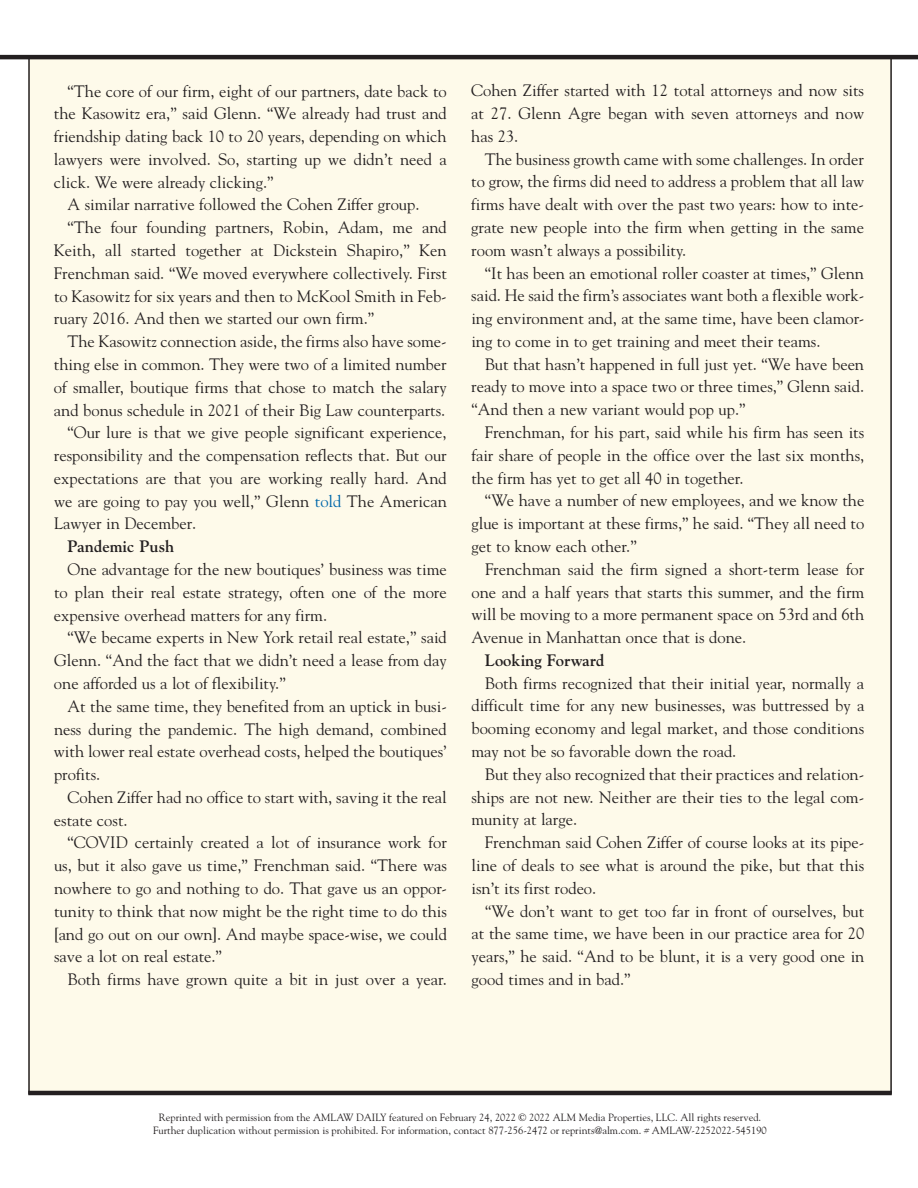
<style>
.page{position:relative;width:918px;height:1188px;background:#fff}
.page>*{position:absolute;margin:0;border:0;box-sizing:border-box;transform-origin:0 0}
.t1{font:16.5px/22.8px "Goudy Std";color:#231f20;text-align:justify}
.t2{font:700 16.5px "Goudy Std";color:#231f20}
.t3{font:10.5px/13.5px "Goudy Std";color:#231f20}
.s1{color:#0067aa}
</style>
<div class="page">
<div style="left:28px;top:59px;width:864px;height:1033px;background:#fefaea"></div>
<hr style="left:28px;top:57px;width:2px;height:1037px;background:#231f20">
<hr style="left:890px;top:58px;width:2px;height:1036px;background:#231f20">
<hr style="left:0;top:55px;width:918px;height:4px;background:#231f20">
<hr style="left:28px;top:1091px;width:864px;height:4px;background:#231f20">
<p class="t1" style="left:68px;top:79px;width:381px">“The core of our firm, eight of our partners, date back to</p>
<p class="t1" style="left:54px;top:102px;width:394px">the Kasowitz era,” said Glenn. “We already had trust and</p>
<p class="t1" style="left:54px;top:125px;width:394px">friendship dating back 10 to 20 years, depending on which</p>
<p class="t1" style="left:54px;top:148px;width:394px">lawyers were involved. So, starting up we didn’t need a</p>
<p class="t1" style="left:54px;top:170px;width:221px">click. We were already clicking.”</p>
<p class="t1" style="left:67px;top:193px;width:354px">A similar narrative followed the Cohen Ziffer group.</p>
<p class="t1" style="left:67px;top:216px;width:381px">“The four founding partners, Robin, Adam, me and</p>
<p class="t1" style="left:54px;top:239px;width:394px">Keith, all started together at Dickstein Shapiro,” Ken</p>
<p class="t1" style="left:54px;top:262px;width:394px">Frenchman said. “We moved everywhere collectively. First</p>
<p class="t1" style="left:54px;top:284px;width:394px">to Kasowitz for six years and then to McKool Smith in Feb-</p>
<p class="t1" style="left:54px;top:307px;width:322px">ruary 2016. And then we started our own firm.”</p>
<p class="t1" style="left:67px;top:330px;width:381px">The Kasowitz connection aside, the firms also have some-</p>
<p class="t1" style="left:54px;top:353px;width:394px">thing else in common. They were two of a limited number</p>
<p class="t1" style="left:54px;top:375px;width:394px">of smaller, boutique firms that chose to match the salary</p>
<p class="t1" style="left:54px;top:398px;width:393px">and bonus schedule in 2021 of their Big Law counterparts.</p>
<p class="t1" style="left:67px;top:421px;width:381px">“Our lure is that we give people significant experience,</p>
<p class="t1" style="left:54px;top:444px;width:394px">responsibility and the compensation reflects that. But our</p>
<p class="t1" style="left:54px;top:467px;width:394px">expectations are that you are working really hard. And</p>
<p class="t1" style="left:54px;top:489px;width:394px">we are going to pay you well,” Glenn <span class="s1">told</span> The American</p>
<p class="t1" style="left:54px;top:512px;width:144px">Lawyer in December.</p>
<p class="t2" style="left:68px;top:537px;width:108px">Pandemic Push</p>
<p class="t1" style="left:54px;top:558px;width:394px;text-indent:14px">One advantage for the new boutiques’ business was time to plan their real estate strategy, often one of the more expensive overhead matters for any firm.</p>
<p class="t1" style="left:54px;top:626px;width:394px;text-indent:13px">“We became experts in New York retail real estate,” said Glenn. “And the fact that we didn’t need a lease from day one afforded us a lot of flexibility.”</p>
<p class="t1" style="left:54px;top:694px;width:394px;text-indent:13px">At the same time, they benefited from an uptick in busi&shy;ness during the pandemic. The high demand, combined with lower real estate overhead costs, helped the boutiques’ profits.</p>
<p class="t1" style="left:54px;top:786px;width:394px;text-indent:14px">Cohen Ziffer had no office to start with, saving it the real estate cost.</p>
<p class="t1" style="left:54px;top:831px;width:394px;text-indent:13px">“COVID certainly created a lot of insurance work for us, but it also gave us time,” Frenchman said. “There was nowhere to go and nothing to do. That gave us an oppor&shy;tunity to think that now might be the right time to do this [and go out on our own]. And maybe space-wise, we could save a lot on real estate.”</p>
<p class="t1" style="left:68px;top:968px;width:381px">Both firms have grown quite a bit in just over a year.</p>
<p class="t1" style="left:471px;top:79px;width:394px">Cohen Ziffer started with 12 total attorneys and now sits at 27. Glenn Agre began with seven attorneys and now has 23.</p>
<p class="t1" style="left:471px;top:147px;width:394px;text-indent:14px">The business growth came with some challenges. In order to grow, the firms did need to address a problem that all law firms have dealt with over the past two years: how to inte&shy;grate new people into the firm when getting in the same room wasn’t always a possibility.</p>
<p class="t1" style="left:471px;top:261px;width:394px;text-indent:13px">“It has been an emotional roller coaster at times,” Glenn said. He said the firm’s associates want both a flexible work&shy;ing environment and, at the same time, have been clamor&shy;ing to come in to get training and meet their teams.</p>
<p class="t1" style="left:471px;top:352px;width:394px;text-indent:14px">But that hasn’t happened in full just yet. “We have been ready to move into a space two or three times,” Glenn said. “And then a new variant would pop up.”</p>
<p class="t1" style="left:471px;top:421px;width:394px;text-indent:13px">Frenchman, for his part, said while his firm has seen its fair share of people in the office over the last six months, the firm has yet to get all 40 in together.</p>
<p class="t1" style="left:472px;top:489px;width:394px;text-indent:13px">“We have a number of new employees, and we know the glue is important at these firms,” he said. “They all need to get to know each other.”</p>
<p class="t1" style="left:471px;top:557px;width:394px;text-indent:14px">Frenchman said the firm signed a short-term lease for one and a half years that starts this summer, and the firm will be moving to a more permanent space on 53rd and 6th Avenue in Manhattan once that is done.</p>
<p class="t2" style="left:485px;top:650px;width:121px">Looking Forward</p>
<p class="t1" style="left:471px;top:671px;width:394px;text-indent:14px">Both firms recognized that their initial year, normally a difficult time for any new businesses, was buttressed by a booming economy and legal market, and those conditions may not be so favorable down the road.</p>
<p class="t1" style="left:471px;top:763px;width:394px;text-indent:14px">But they also recognized that their practices and relation&shy;ships are not new. Neither are their ties to the legal com&shy;munity at large.</p>
<p class="t1" style="left:472px;top:831px;width:394px;text-indent:13px">Frenchman said Cohen Ziffer of course looks at its pipe&shy;line of deals to see what is around the pike, but that this isn’t its first rodeo.</p>
<p class="t1" style="left:472px;top:899px;width:394px;text-indent:14px">“We don’t want to get too far in front of ourselves, but at the same time, we have been in our practice area for 20 years,” he said. “And to be blunt, it is a very good one in good times and in bad.”</p>
<p class="t3" style="left:153px;top:1110px;width:615px;text-indent:236px">featured on February 24, 2022 © 2022 ALM Media Properties, LLC. All rights reserved.<br>Further duplication without permission is prohibited. For information, contact 877-256-2472 or reprints@alm.com. # AMLAW-2252022-545190</p>
<p class="t3" style="left:159px;top:1110px;width:185px">Reprinted with permission from the AmLaw</p>
<p class="t3" style="left:356px;top:1110px;width:15px">Daily</p>
</div>
